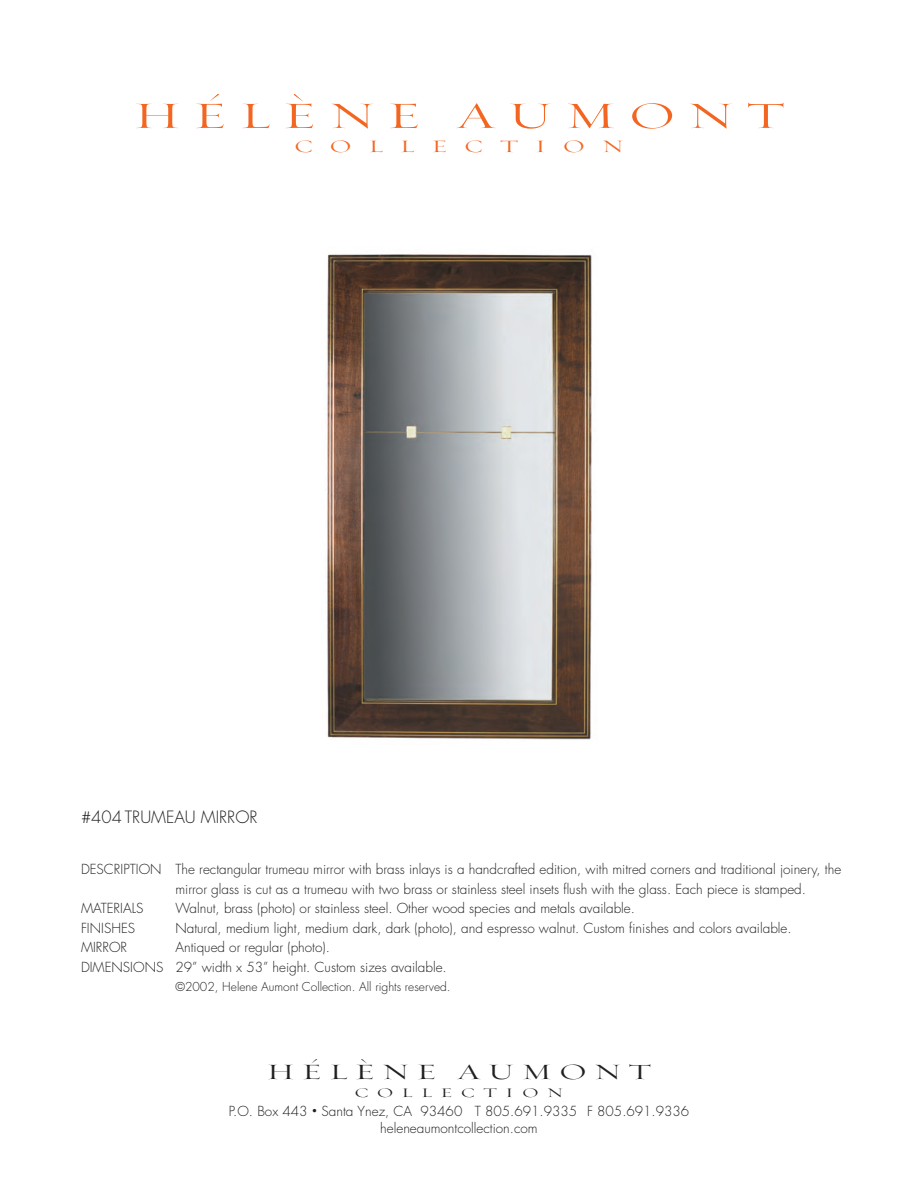
<style>
.page{position:relative;width:918px;height:1188px;background:#fff}
.page>*{position:absolute;margin:0;border:0;box-sizing:border-box;transform-origin:0 0}
.t1{font:38.1px "Requiem Fine HTF Roman";letter-spacing:.2em;color:#f36621;scale:1.5 1}
.t2{font:22.5px "Requiem Fine HTF Roman";letter-spacing:.2em;color:#231f20;scale:1.5 1}
.t3{font:18px "Requiem Fine HTF Roman";letter-spacing:.61em;color:#f36621;scale:1.5 1}
.t4{font:300 16.5px "Futura";color:#231f20}
.t5{font:300 13.5px/17.2px "Futura";color:#231f20;text-align:center}
.t6{font:13.5px "Requiem Fine HTF Roman";letter-spacing:.4em;color:#231f20;scale:1.5 1}
.t7{font:300 12px "Futura";color:#231f20}
.s1{font-size:9px}
</style>
<div class="page">
<img style="left:327px;top:254px;width:265px;height:486px">
<h1 class="t1" style="left:133px;top:93px;width:436px">HÉLÈNE AUMONT</h1>
<h3 class="t3" style="left:294px;top:136px;width:221px">COLLECTION</h3>
<p class="t4" style="left:81px;top:807px;width:178px">#404 TRUMEAU MIRROR</p>
<p class="t5" style="left:81px;top:861px;width:762px">DESCRIPTION The rectangular trumeau mirror with brass inlays is a handcrafted edition, with mitred corners and traditional joinery, the</p>
<p class="t5" style="left:176px;top:881px;width:632px">mirror glass is cut as a trumeau with two brass or stainless steel insets flush with the glass. Each piece is stamped.</p>
<p class="t5" style="left:81px;top:900px;width:64px">MATERIALS</p>
<p class="t5" style="left:176px;top:900px;width:461px">Walnut, brass (photo) or stainless steel. Other wood species and metals available.</p>
<p class="t5" style="left:81px;top:920px;width:56px">FINISHES</p>
<p class="t5" style="left:176px;top:920px;width:618px">Natural, medium light, medium dark, dark (photo), and espresso walnut. Custom finishes and colors available.</p>
<p class="t5" style="left:81px;top:939px;width:48px">MIRROR</p>
<p class="t5" style="left:81px;top:938px;width:367px;line-height:19.5px;text-align:left;text-indent:94px">Antiqued or regular (photo).<br>DIMENSIONS 29” width x 53” height. Custom sizes available.</p>
<p class="t7" style="left:176px;top:980px;width:277px">©2002, Helene Aumont Collection. All rights reserved.</p>
<h2 class="t2" style="left:266px;top:1058px;width:258px">HÉLÈNE AUMONT</h2>
<p class="t6" style="left:354px;top:1084px;width:141px">COLLECTION</p>
<p class="t5" style="left:229px;top:1103px;width:462px">P.O. Box 443 <span class="s1">•</span> Santa Ynez, CA 93460 T 805.691.9335 F 805.691.9336 heleneaumontcollection.com</p>
</div>
